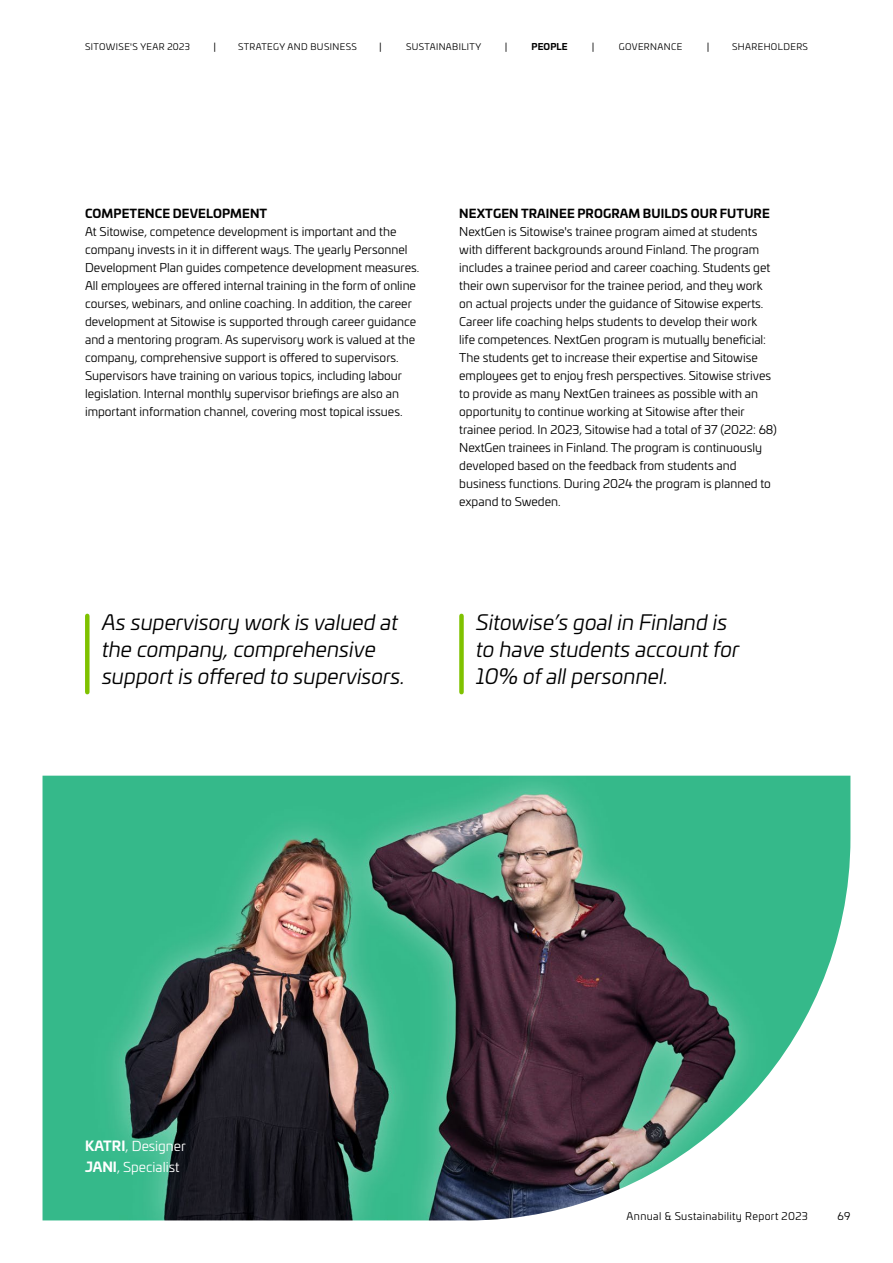
<style>
.page{position:relative;width:893px;height:1263px;background:#fff}
.page>*{position:absolute;margin:0;border:0;box-sizing:border-box;transform-origin:0 0}
.t1{font:italic 21px/27px "Univia Pro";color:#000}
.t2{font:13.5px/20.4px "Univia Pro";color:#fff}
.t3{font:12px/18px "Univia Pro";color:#000}
.t4{font:700 12px "Univia Pro";letter-spacing:.01em;color:#000}
.t5{font:10.5px "Univia Pro";letter-spacing:.035em;color:#000}
.t6{font:9px "Univia Pro";letter-spacing:.045em;color:#000}
.t7{font:700 9px "Univia Pro";letter-spacing:.01em;color:#000}
.s1{font-weight:700}
</style>
<div class="page">
<img style="left:43px;top:776px;width:807px;height:444px">
<div style="left:459px;top:616px;width:5px;height:76px;background:#7fc200"></div>
<div style="left:85px;top:616px;width:5px;height:76px;background:#7fc200"></div>
<p class="t6" style="left:85px;top:40px;width:106px">SITOWISE'S YEAR 2023</p>
<p class="t5" style="left:213px;top:39px;width:4px">|</p>
<p class="t6" style="left:238px;top:40px;width:120px">STRATEGY AND BUSINESS</p>
<p class="t5" style="left:379px;top:39px;width:4px">|</p>
<p class="t6" style="left:406px;top:40px;width:77px">SUSTAINABILITY</p>
<p class="t5" style="left:505px;top:39px;width:4px">|</p>
<p class="t7" style="left:532px;top:39px;width:38px">PEOPLE</p>
<p class="t5" style="left:592px;top:39px;width:4px">|</p>
<p class="t6" style="left:619px;top:40px;width:65px">GOVERNANCE</p>
<p class="t5" style="left:707px;top:39px;width:4px">|</p>
<p class="t6" style="left:732px;top:40px;width:77px">SHAREHOLDERS</p>
<p class="t4" style="left:85px;top:203px;width:184px">COMPETENCE DEVELOPMENT</p>
<p class="t3" style="left:85px;top:222px;width:334px">At Sitowise, competence development is important and the company invests in it in different ways. The yearly Personnel Development Plan guides competence development measures.<br>All employees are offered internal training in the form of online courses, webinars, and online coaching. In addition, the career development at Sitowise is supported through career guidance and a mentoring program. As supervisory work is valued at the company, comprehensive support is offered to supervisors.<br>Supervisors have training on various topics, including labour legislation. Internal monthly supervisor briefings are also an important information channel, covering most topical issues.</p>
<p class="t4" style="left:459px;top:203px;width:312px">NEXTGEN TRAINEE PROGRAM BUILDS OUR FUTURE</p>
<p class="t3" style="left:459px;top:222px;width:319px">NextGen is Sitowise's trainee program aimed at students with different backgrounds around Finland. The program includes a trainee period and career coaching. Students get their own supervisor for the trainee period, and they work on actual projects under the guidance of Sitowise experts.<br>Career life coaching helps students to develop their work<br>life competences. NextGen program is mutually beneficial:<br>The students get to increase their expertise and Sitowise employees get to enjoy fresh perspectives. Sitowise strives to provide as many NextGen trainees as possible with an opportunity to continue working at Sitowise after their trainee period. In 2023, Sitowise had a total of 37 (2022: 68)<br>NextGen trainees in Finland. The program is continuously developed based on the feedback from students and business functions. During 2024 the program is planned to expand to Sweden.</p>
<h1 class="t1" style="left:102px;top:608px;width:304px">As supervisory work is valued at the company, comprehensive support is offered to supervisors.</h1>
<h1 class="t1" style="left:476px;top:608px;width:265px">Sitowise’s goal in Finland is to have students account for<br>10% of all personnel.</h1>
<p class="t2" style="left:85px;top:1135px;width:102px"><span class="s1">KATRI</span>, Designer<br><span class="s1">JANI</span>, Specialist</p>
<p class="t5" style="left:627px;top:1209px;width:183px">Annual &amp; Sustainability Report 2023</p>
<p class="t5" style="left:837px;top:1209px;width:14px">69</p>
</div>
